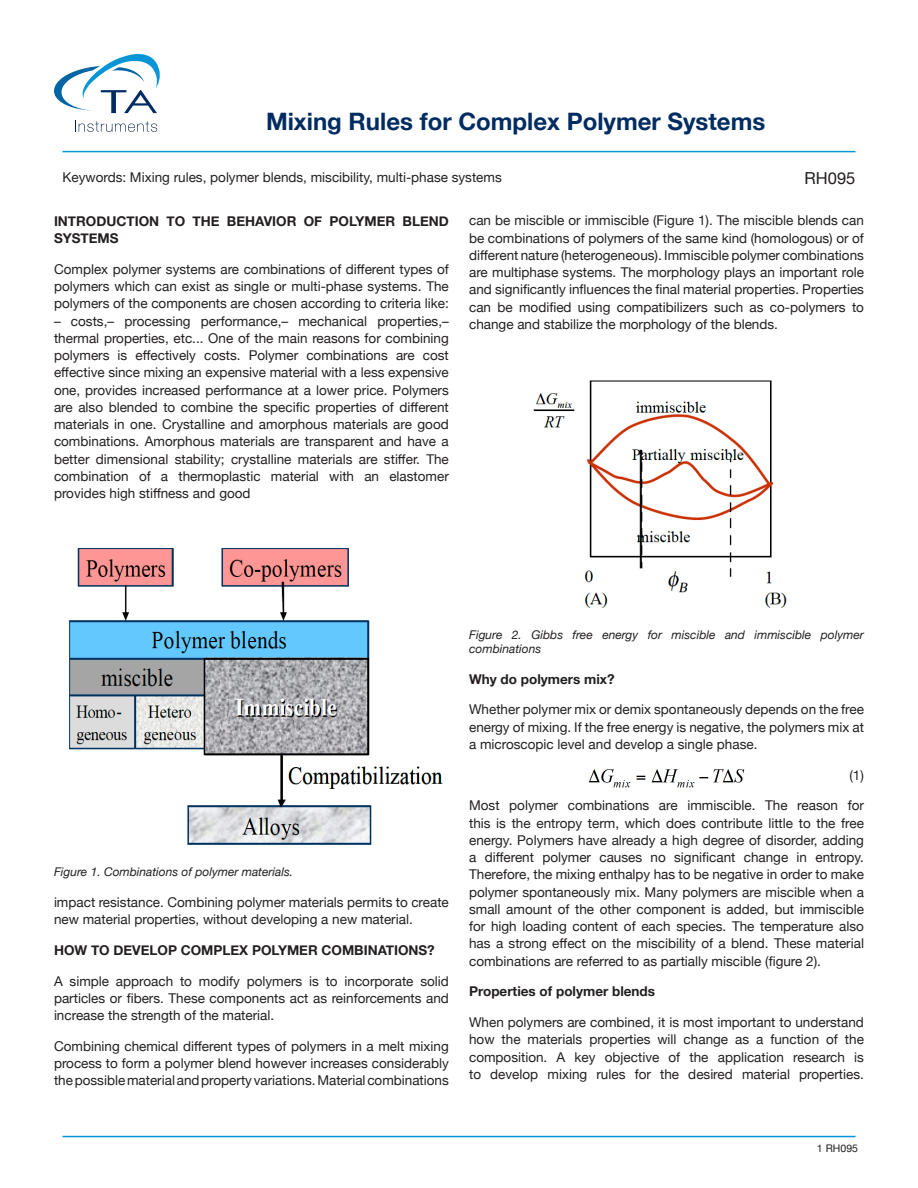
<style>
.page{position:relative;width:918px;height:1188px;background:#fff}
.page>*{position:absolute;margin:0;border:0;box-sizing:border-box;transform-origin:0 0}
.t1{font:700 24px "Helvetica Neue";color:#002c62}
.t2{font:16.5px "Helvetica Neue";color:#231f20}
.t3{font:13.5px/17.2px "Helvetica Neue";color:#231f20;text-align:justify}
.t4{font:700 13.5px/17.2px "Helvetica Neue";color:#231f20}
.t5{font:italic 12px/13.5px "Helvetica Neue";color:#231f20}
.t6{font:10.5px "Helvetica Neue";color:#231f20}
</style>
<div class="page">
<svg style="left:54px;top:54px;width:106px;height:59px"></svg>
<svg style="left:75px;top:121px;width:82px;height:11px"></svg>
<hr style="left:62px;top:151px;width:794px;height:1px;background:#0696d7">
<hr style="left:62px;top:1136px;width:794px;height:1px;background:#0696d7">
<img style="left:69px;top:548px;width:374px;height:297px">
<img style="left:533px;top:380px;width:254px;height:228px">
<img style="left:588px;top:769px;width:157px;height:19px">
<p class="t1" style="left:266px;top:102px;width:501px">Mixing Rules for Complex Polymer Systems</p>
<p class="t3" style="left:62px;top:169px;width:441px">Keywords: Mixing rules, polymer blends, miscibility, multi-phase systems</p>
<p class="t4" style="left:54px;top:213px;width:396px">INTRODUCTION TO THE BEHAVIOR OF POLYMER BLEND<br>SYSTEMS</p>
<p class="t3" style="left:54px;top:261px;width:396px">Complex polymer systems are combinations of different types of polymers which can exist as single or multi-phase systems. The polymers of the components are chosen according to criteria like:</p>
<p class="t3" style="left:54px;top:313px;width:396px">– costs,– processing performance,– mechanical properties,– thermal properties, etc... One of the main reasons for combining polymers is effectively costs. Polymer combinations are cost effective since mixing an expensive material with a less expensive one, provides increased performance at a lower price. Polymers are also blended to combine the specific properties of different materials in one. Crystalline and amorphous materials are good combinations. Amorphous materials are transparent and have a better dimensional stability; crystalline materials are stiffer. The combination of a thermoplastic material with an elastomer provides high stiffness and good</p>
<p class="t2" style="left:805px;top:167px;width:52px">RH095</p>
<p class="t3" style="left:469px;top:213px;width:396px">can be miscible or immiscible (Figure 1). The miscible blends can be combinations of polymers of the same kind (homologous) or of different nature (heterogeneous). Immiscible polymer combinations are multiphase systems. The morphology plays an important role and significantly influences the final material properties. Properties can be modified using compatibilizers such as co-polymers to change and stabilize the morphology of the blends.</p>
<p class="t5" style="left:54px;top:866px;width:241px">Figure 1. Combinations of polymer materials.</p>
<p class="t3" style="left:54px;top:894px;width:396px">impact resistance. Combining polymer materials permits to create new material properties, without developing a new material.</p>
<p class="t4" style="left:54px;top:942px;width:382px">HOW TO DEVELOP COMPLEX POLYMER COMBINATIONS?</p>
<p class="t3" style="left:54px;top:973px;width:396px">A simple approach to modify polymers is to incorporate solid particles or fibers. These components act as reinforcements and increase the strength of the material.</p>
<p class="t3" style="left:54px;top:1038px;width:396px">Combining chemical different types of polymers in a melt mixing process to form a polymer blend however increases considerably the possible material and property variations. Material combinations</p>
<p class="t5" style="left:469px;top:629px;width:396px">Figure 2. Gibbs free energy for miscible and immiscible polymer combinations</p>
<p class="t4" style="left:469px;top:671px;width:147px">Why do polymers mix?</p>
<p class="t3" style="left:469px;top:702px;width:396px">Whether polymer mix or demix spontaneously depends on the free energy of mixing. If the free energy is negative, the polymers mix at a microscopic level and develop a single phase.</p>
<p class="t3" style="left:850px;top:767px;width:16px">(1)</p>
<p class="t3" style="left:469px;top:798px;width:396px">Most polymer combinations are immiscible. The reason for this is the entropy term, which does contribute little to the free energy. Polymers have already a high degree of disorder, adding a different polymer causes no significant change in entropy.<br>Therefore, the mixing enthalpy has to be negative in order to make polymer spontaneously mix. Many polymers are miscible when a small amount of the other component is added, but immiscible for high loading content of each species. The temperature also has a strong effect on the miscibility of a blend. These material combinations are referred to as partially miscible (figure 2).</p>
<p class="t4" style="left:469px;top:983px;width:187px">Properties of polymer blends</p>
<p class="t3" style="left:469px;top:1015px;width:396px">When polymers are combined, it is most important to understand how the materials properties will change as a function of the composition. A key objective of the application research is to develop mixing rules for the desired material properties.</p>
<p class="t6" style="left:817px;top:1141px;width:43px">1 RH095</p>
</div>
